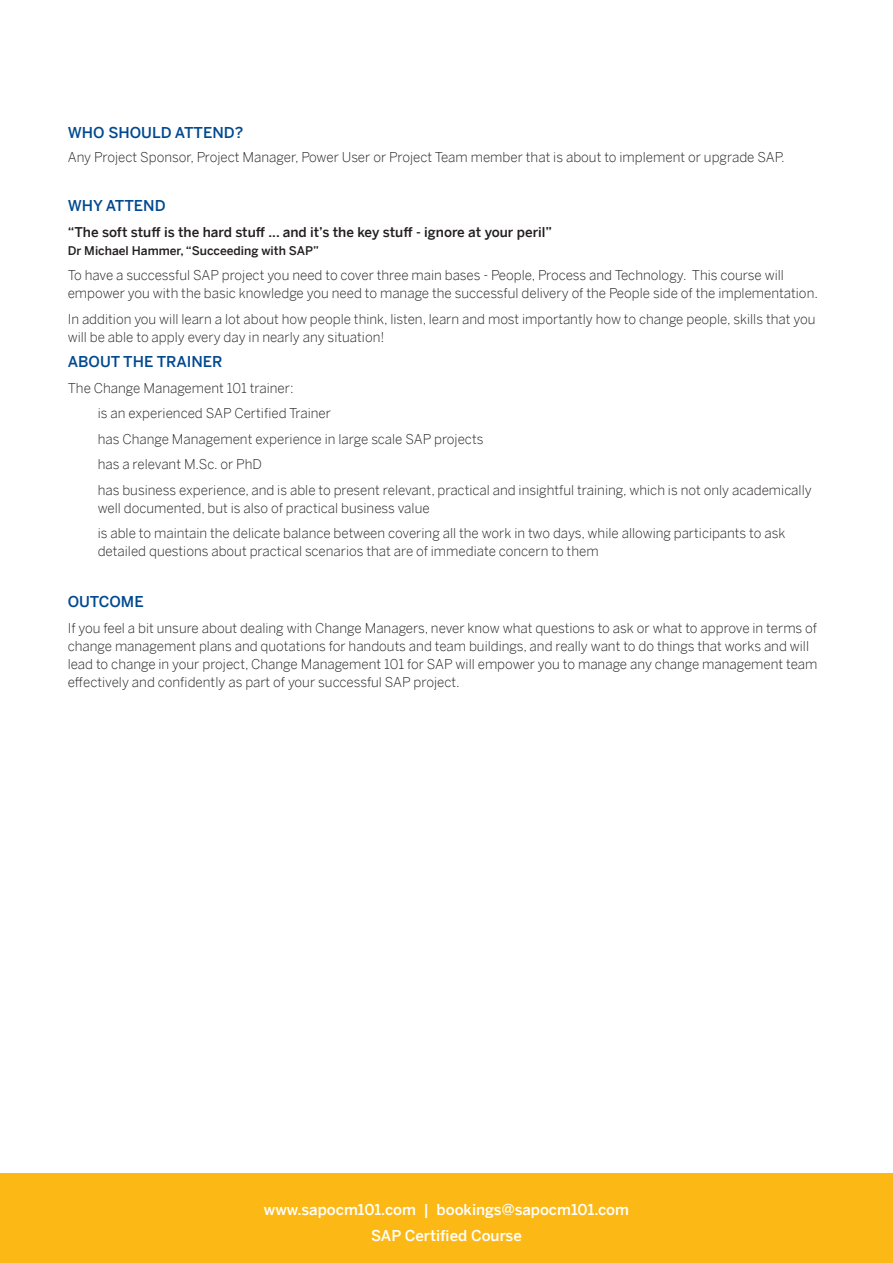
<style>
.page{position:relative;width:893px;height:1263px;background:#fff}
.page>*{position:absolute;margin:0;border:0;box-sizing:border-box;transform-origin:0 0}
.t1{font:500 15px/25.5px "Benton Sans";color:#fff;text-align:center}
.t2{font:500 15px "Benton Sans";color:#014990}
.t3{font:300 13.5px/18px "Benton Sans";color:#231f20}
.t4{font:500 13.5px "Benton Sans";color:#231f20}
.t5{font:500 12px "Benton Sans";color:#231f20}
</style>
<div class="page">
<div style="left:0;top:1174px;width:893px;height:89px;background:#fcb814"></div>
<p class="t2" style="left:68px;top:120px;width:177px">WHO SHOULD ATTEND?</p>
<p class="t3" style="left:68px;top:146px;width:719px">Any Project Sponsor, Project Manager, Power User or Project Team member that is about to implement or upgrade SAP.</p>
<p class="t2" style="left:68px;top:193px;width:99px">WHY ATTEND</p>
<p class="t4" style="left:68px;top:220px;width:486px">“The soft stuff is the hard stuff ... and it’s the key stuff - ignore at your peril”</p>
<p class="t5" style="left:68px;top:240px;width:253px">Dr Michael Hammer, “Succeeding with SAP”</p>
<p class="t3" style="left:68px;top:264px;width:752px">To have a successful SAP project you need to cover three main bases - People, Process and Technology. This course will empower you with the basic knowledge you need to manage the successful delivery of the People side of the implementation.</p>
<p class="t3" style="left:68px;top:308px;width:749px">In addition you will learn a lot about how people think, listen, learn and most importantly how to change people, skills that you will be able to apply every day in nearly any situation!</p>
<p class="t2" style="left:68px;top:349px;width:156px">ABOUT THE TRAINER</p>
<p class="t3" style="left:98px;top:373px;width:715px;line-height:25.5px;text-indent:-30px">The Change Management 101 trainer:<br>is an experienced SAP Certified Trainer<br>has Change Management experience in large scale SAP projects<br>has a relevant M.Sc. or PhD<br>has business experience, and is able to present relevant, practical and insightful training, which is not only academically</p>
<p class="t3" style="left:98px;top:493px;width:689px;line-height:25.5px">well documented, but is also of practical business value<br>is able to maintain the delicate balance between covering all the work in two days, while allowing participants to ask</p>
<p class="t3" style="left:98px;top:540px;width:502px">detailed questions about practical scenarios that are of immediate concern to them</p>
<p class="t2" style="left:68px;top:589px;width:77px">OUTCOME</p>
<p class="t3" style="left:68px;top:617px;width:751px">If you feel a bit unsure about dealing with Change Managers, never know what questions to ask or what to approve in terms of change management plans and quotations for handouts and team buildings, and really want to do things that works and will lead to change in your project, Change Management 101 for SAP will empower you to manage any change management team effectively and confidently as part of your successful SAP project.</p>
<p class="t1" style="left:264px;top:1195px;width:367px">www.sapocm101.com | bookings@sapocm101.com<br>SAP Certified Course</p>
</div>
